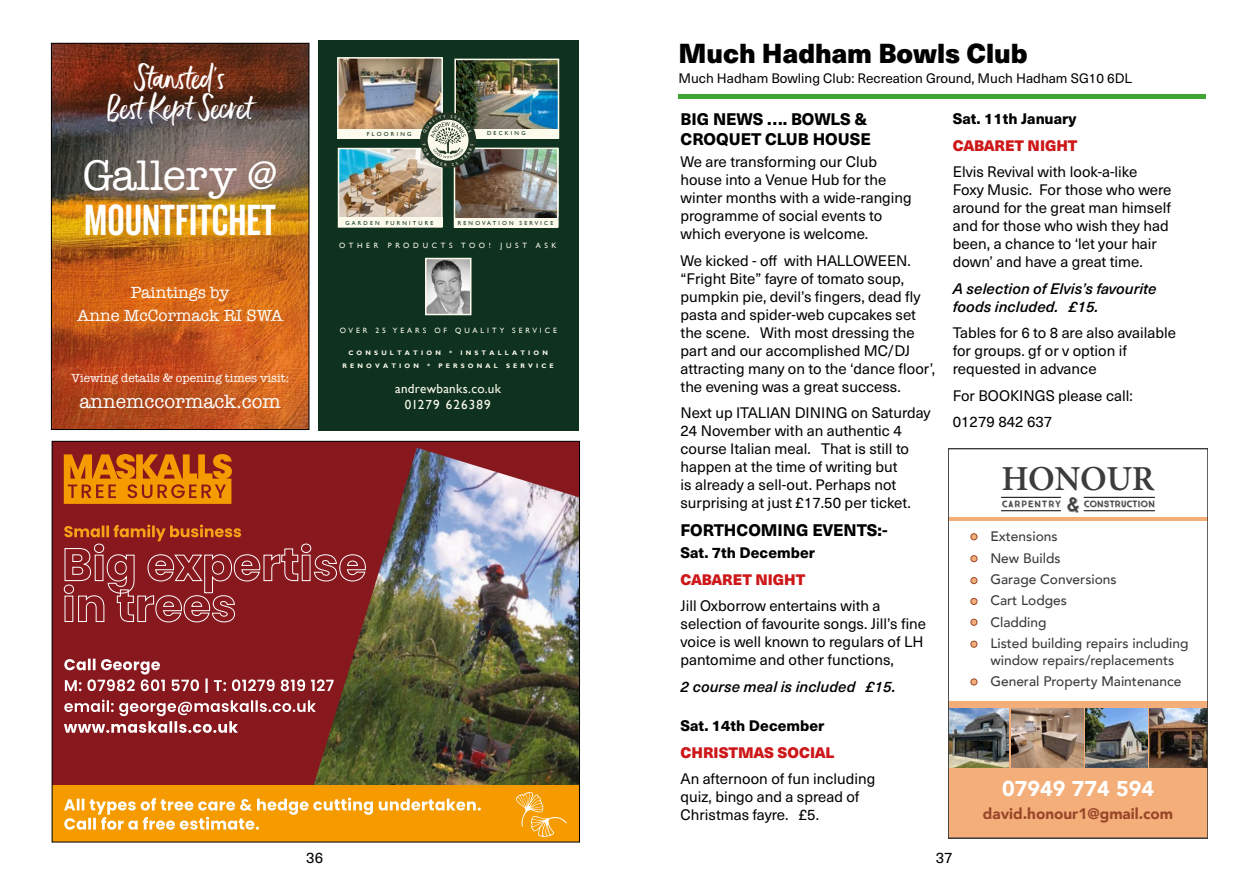
<style>
.page{position:relative;width:1259px;height:893px;background:#fff}
.page>*{position:absolute;margin:0;border:0;box-sizing:border-box;transform-origin:0 0}
.t1{font:45.45px "Knockout HTF48 Featherweight";color:#fff}
.t2{font:43.95px "American Typewriter";color:#fff}
.t3{font:600 35.1px "Minion Pro";letter-spacing:-.01em;color:#3c3c3b}
.t4{font:30.3px/30.3px "Ernestand Emily Upright";color:#fff;text-align:center}
.t5{font:900 27px "Neue Haas Unica W1 G";color:#000}
.t6{font:900 21.45px "Avenir";color:#fff}
.t7{font:19.65px "American Typewriter";color:#fff}
.t8{font:16.65px/22.6px "American Typewriter";color:#fff;text-align:center}
.t9{font:800 16.5px/19.5px "Neue Haas Unica W1 G";color:#000}
.t10{font:900 15.3px "Avenir";color:#98472a}
.t11{font:15px/18px "Neue Haas Unica W1 G";color:#000}
.t12{font:italic 500 15px/18px "Neue Haas Unica W1 G";color:#000}
.t13{font:800 15px "Neue Haas Unica W1 G";color:#000}
.t14{font:900 15px "Neue Haas Unica W1 G";letter-spacing:-.005em;color:#cd1719}
.t15{font:500 13.8px/21.5px "Avenir";color:#3c3c3b}
.t16{font:13.5px "Neue Haas Unica W1 G";color:#000}
.t17{font:13.2px "Gill Sans";letter-spacing:.025em;color:#fbf9ea}
.t18{font:13.2px "Gill Sans";letter-spacing:.085em;color:#fbfaeb}
.t19{font:12.15px "American Typewriter";color:#fff}
.t20{font:9.15px "True North Rough 3 D";letter-spacing:-.05em;color:#3c3c3b}
.t21{font:9.15px "True North Rough 3 D";letter-spacing:.05em;color:#3c3c3b}
.t22{font:7.65px "Gill Sans";letter-spacing:.385em;color:#fbf9ea}
.t23{font:7.65px "Gill Sans";letter-spacing:.48em;color:#fbf9ea}
.t24{font:700 6.6px/12.3px "Gill Sans";letter-spacing:.48em;color:#fbf9ea;text-align:center}
.t25{font:5.85px "Gill Sans";letter-spacing:.38em;color:#0e321f}
</style>
<div class="page">
<div style="left:318px;top:40px;width:260px;height:391px;background:#0e321f"></div>
<img style="left:340px;top:60px;width:100px;height:69px">
<div style="left:337px;top:129px;width:105px;height:10px;background:#fbfaeb"></div>
<div style="left:337px;top:57px;width:106px;height:81px;border:2px solid #fbfaeb"></div>
<img style="left:457px;top:151px;width:98px;height:67px">
<div style="left:454px;top:148px;width:104px;height:79px;border:2px solid #fbf9ea"></div>
<div style="left:454px;top:218px;width:104px;height:9px;background:#fbf9ea"></div>
<img style="left:341px;top:151px;width:98px;height:67px">
<div style="left:338px;top:148px;width:104px;height:80px;border:2px solid #fbf9ea"></div>
<div style="left:338px;top:218px;width:104px;height:9px;background:#fbfaeb"></div>
<img style="left:457px;top:62px;width:99px;height:67px">
<div style="left:454px;top:59px;width:105px;height:79px;border:2px solid #fbf9ea"></div>
<div style="left:455px;top:129px;width:104px;height:9px;background:#fbfaeb"></div>
<img style="left:428px;top:261px;width:40px;height:51px">
<div style="left:425px;top:258px;width:46px;height:57px;border:2px solid #fbf9ea"></div>
<div style="left:420px;top:112px;width:56px;height:56px;background:#1f3422;border-radius:50%"></div>
<img style="left:53px;top:45px;width:254px;height:383px">
<div style="left:51px;top:43px;width:258px;height:387px;border:1px solid #000"></div>
<div style="left:52px;top:441px;width:527px;height:401px;background:#87181e"></div>
<img style="left:313px;top:448px;width:265px;height:337px">
<svg style="left:63px;top:525px;width:303px;height:98px"></svg>
<svg style="left:64px;top:454px;width:168px;height:50px"></svg>
<div style="left:52px;top:785px;width:527px;height:57px;background:#f59b00"></div>
<svg style="left:64px;top:798px;width:417px;height:32px"></svg>
<svg style="left:516px;top:792px;width:51px;height:45px"></svg>
<svg style="left:64px;top:700px;width:252px;height:33px"></svg>
<svg style="left:64px;top:659px;width:270px;height:34px"></svg>
<div style="left:678px;top:94px;width:527px;height:5px;background:#3fa535"></div>
<div style="left:948px;top:701px;width:260px;height:137px;background:#f3ae79"></div>
<hr style="left:948px;top:518px;width:260px;height:3px;background:#f3ae79">
<img style="left:951px;top:709px;width:58px;height:59px">
<img style="left:1085px;top:709px;width:62px;height:59px">
<img style="left:1149px;top:709px;width:56px;height:59px">
<img style="left:1011px;top:709px;width:72px;height:59px">
<svg style="left:971px;top:534px;width:6px;height:6px"></svg>
<div style="left:970px;top:533px;width:7px;height:7px;border:1px solid #98472a;border-radius:50%"></div>
<div style="left:971px;top:577px;width:6px;height:7px;background:#f3ae79;border-radius:50%"></div>
<div style="left:970px;top:577px;width:7px;height:7px;border:1px solid #98472a;border-radius:50%"></div>
<svg style="left:971px;top:619px;width:6px;height:6px"></svg>
<div style="left:970px;top:619px;width:7px;height:7px;border:1px solid #98472a;border-radius:50%"></div>
<svg style="left:971px;top:556px;width:6px;height:6px"></svg>
<div style="left:970px;top:555px;width:7px;height:7px;border:1px solid #98472a;border-radius:50%"></div>
<svg style="left:971px;top:598px;width:6px;height:6px"></svg>
<div style="left:970px;top:598px;width:7px;height:7px;border:1px solid #98472a;border-radius:50%"></div>
<svg style="left:971px;top:641px;width:6px;height:6px"></svg>
<div style="left:970px;top:641px;width:7px;height:7px;border:1px solid #98472a;border-radius:50%"></div>
<svg style="left:971px;top:679px;width:6px;height:6px"></svg>
<div style="left:970px;top:678px;width:7px;height:7px;border:1px solid #98472a;border-radius:50%"></div>
<hr style="left:1001px;top:497px;width:59px;height:1px;background:#000">
<hr style="left:1084px;top:497px;width:70px;height:1px;background:#000">
<hr style="left:1001px;top:510px;width:59px;height:1px;background:#000">
<hr style="left:1084px;top:510px;width:70px;height:1px;background:#000">
<div style="left:948px;top:449px;width:260px;height:389px;border:2px solid #3c3c3b"></div>
<svg style="left:422px;top:115px;width:51px;height:51px"></svg>
<h3 class="t4" style="left:107px;top:61px;width:148px">Stansted’s<br>Best Kept Secret</h3>
<h2 class="t2" style="left:83px;top:142px;width:196px">Gallery @</h2>
<h1 class="t1" style="left:84px;top:197px;width:193px">MOUNTFITCHET</h1>
<p class="t8" style="left:77px;top:281px;width:208px">Paintings by<br>Anne McCormack RI SWA</p>
<p class="t19" style="left:71px;top:369px;width:219px">Viewing details &amp; opening times visit:</p>
<h3 class="t7" style="left:79px;top:386px;width:203px">annemccormack.com</h3>
<p class="t25" style="left:367px;top:130px;width:46px">FLOORING</p>
<p class="t25" style="left:487px;top:130px;width:40px">DECKING</p>
<p class="t25" style="left:345px;top:219px;width:90px">GARDEN FURNITURE</p>
<p class="t25" style="left:458px;top:219px;width:97px">RENOVATION SERVICE</p>
<p class="t23" style="left:339px;top:241px;width:219px">OTHER PRODUCTS TOO! JUST ASK</p>
<p class="t22" style="left:340px;top:326px;width:219px">OVER 25 YEARS OF QUALITY SERVICE</p>
<p class="t24" style="left:343px;top:347px;width:213px">CONSULTATION * INSTALLATION<br>RENOVATION * PERSONAL SERVICE</p>
<p class="t17" style="left:395px;top:380px;width:108px">andrewbanks.co.uk</p>
<p class="t18" style="left:405px;top:397px;width:87px">01279 626389</p>
<h3 class="t5" style="left:678px;top:32px;width:351px">Much Hadham Bowls Club</h3>
<p class="t16" style="left:678px;top:68px;width:455px">Much Hadham Bowling Club: Recreation Ground, Much Hadham SG10 6DL</p>
<p class="t9" style="left:680px;top:109px;width:192px">BIG NEWS …. BOWLS &amp;<br>CROQUET CLUB HOUSE</p>
<p class="t11" style="left:680px;top:152px;width:233px">We are transforming our Club house into a Venue Hub for the winter months with a wide-ranging programme of social events to which everyone is welcome.</p>
<p class="t11" style="left:680px;top:250px;width:256px">We kicked - off with HALLOWEEN. “Fright Bite” fayre of tomato soup, pumpkin pie, devil’s fingers, dead fly pasta and spider-web cupcakes set the scene. With most dressing the part and our accomplished MC/DJ attracting many on to the ‘dance floor’, the evening was a great success.</p>
<p class="t11" style="left:680px;top:403px;width:252px">Next up ITALIAN DINING on Saturday 24 November with an authentic 4 course Italian meal. That is still to happen at the time of writing but<br>is already a sell-out. Perhaps not surprising at just £17.50 per ticket.</p>
<p class="t9" style="left:680px;top:519px;width:209px">FORTHCOMING EVENTS:-</p>
<p class="t13" style="left:680px;top:541px;width:136px">Sat. 7th December</p>
<p class="t14" style="left:680px;top:568px;width:126px">CABARET NIGHT</p>
<p class="t11" style="left:680px;top:596px;width:247px">Jill Oxborrow entertains with a selection of favourite songs. Jill’s fine voice is well known to regulars of LH pantomime and other functions,</p>
<p class="t12" style="left:680px;top:677px;width:217px">2 course meal is included £15.</p>
<p class="t13" style="left:680px;top:714px;width:145px">Sat. 14th December</p>
<p class="t14" style="left:680px;top:740px;width:155px">CHRISTMAS SOCIAL</p>
<p class="t11" style="left:680px;top:769px;width:196px">An afternoon of fun including quiz, bingo and a spread of<br>Christmas fayre. £5.</p>
<p class="t13" style="left:952px;top:107px;width:125px">Sat. 11th January</p>
<p class="t14" style="left:952px;top:133px;width:126px">CABARET NIGHT</p>
<p class="t11" style="left:952px;top:162px;width:220px">Elvis Revival with look-a-like<br>Foxy Music. For those who were around for the great man himself and for those who wish they had been, a chance to ‘let your hair down’ and have a great time.</p>
<p class="t12" style="left:952px;top:278px;width:205px">A selection of Elvis’s favourite foods included. £15.</p>
<p class="t11" style="left:952px;top:323px;width:225px">Tables for 6 to 8 are also available for groups. gf or v option if requested in advance</p>
<p class="t11" style="left:952px;top:381px;width:181px;line-height:26.5px">For BOOKINGS please call:<br>01279 842 637</p>
<h3 class="t3" style="left:1001px;top:455px;width:155px">HONOUR</h3>
<p class="t21" style="left:1001px;top:499px;width:61px">CARPENTRY</p>
<p class="t20" style="left:1083px;top:499px;width:73px">CONSTRUCTION</p>
<p class="t15" style="left:990px;top:525px;width:200px">Extensions<br>New Builds<br>Garage Conversions<br>Cart Lodges<br>Cladding<br>Listed building repairs including</p>
<p class="t15" style="left:990px;top:649px;width:192px">window repairs/replacements<br>General Property Maintenance</p>
<h3 class="t6" style="left:1002px;top:770px;width:153px">07949 774 594</h3>
<p class="t10" style="left:983px;top:800px;width:192px">david.honour1@gmail.com</p>
<p class="t11" style="left:306px;top:848px;width:18px">36</p>
<p class="t11" style="left:936px;top:848px;width:18px">37</p>
</div>
